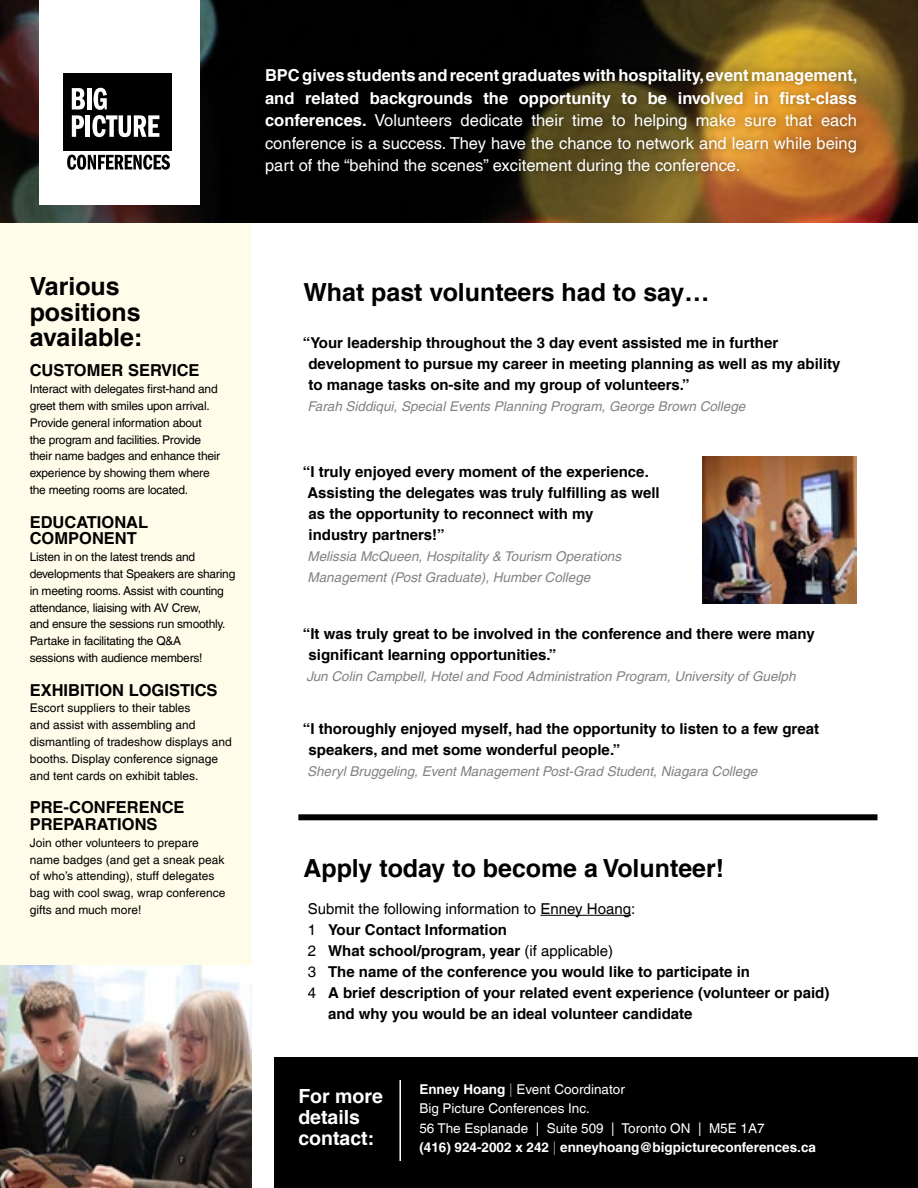
<style>
.page{position:relative;width:918px;height:1188px;background:#fff}
.page>*{position:absolute;margin:0;border:0;box-sizing:border-box;transform-origin:0 0}
.t1{font:700 24.9px/25.3px "Helvetica LT Com";color:#000}
.t2{font:700 19.5px/21px "Helvetica LT Com";color:#fff}
.t3{font:16.5px/22.5px "Helvetica LT Com";color:#fff;text-align:justify}
.t4{font:700 16.5px/16.8px "Helvetica LT Com";color:#000}
.t5{font:700 15px/21px "Helvetica LT Com";color:#000}
.t6{font:15px "Helvetica LT Com";color:#000}
.t7{font:italic 13.5px/21px "Helvetica LT Com";color:#808285}
.t8{font:13.5px/19.5px "Helvetica LT Com";color:#fff}
.t9{font:12px/16.8px "Helvetica LT Com";letter-spacing:-.02em;color:#000}
.t10{font:12px/16.8px "Helvetica LT Com";color:#000}
.s1{font-weight:700}
.s2{font-weight:400}
.s3{color:#939598}
</style>
<div class="page">
<div style="left:0;top:148px;width:252px;height:1040px;background:#fffde9"></div>
<img style="left:0;top:0;width:918px;height:222px">
<div style="left:39px;top:0;width:161px;height:204px;background:#fff"></div>
<div style="left:274px;top:1057px;width:644px;height:131px;background:#000"></div>
<hr style="left:399px;top:1080px;width:2px;height:81px;background:#fff">
<hr style="left:540px;top:915px;width:91px;height:1px;background:#000">
<div style="left:298px;top:814px;width:579px;height:6px;background:#000"></div>
<img style="left:0;top:966px;width:252px;height:222px">
<img style="left:702px;top:457px;width:154px;height:146px">
<div style="left:64px;top:73px;width:108px;height:78px;background:#000"></div>
<hr style="left:87px;top:88px;width:4px;height:22px;background:#fff">
<svg style="left:72px;top:88px;width:13px;height:49px"></svg>
<hr style="left:86px;top:115px;width:4px;height:22px;background:#fff">
<svg style="left:92px;top:88px;width:67px;height:49px"></svg>
<svg style="left:67px;top:155px;width:103px;height:15px"></svg>
<div style="left:258px;top:63px;width:608px;height:120px;background:#000;opacity:.35"></div>
<p class="t3" style="left:265px;top:64px;width:594px"><span class="s1">BPC gives students and recent graduates with hospitality, event management, and related backgrounds the opportunity to be involved in first-class conferences.</span> Volunteers dedicate their time to helping make sure that each conference is a success. They have the chance to network and learn while being part of the “behind the scenes” excitement during the conference.</p>
<h1 class="t1" style="left:30px;top:274px;width:114px">Various positions available:</h1>
<p class="t4" style="left:30px;top:362px;width:171px">CUSTOMER SERVICE</p>
<p class="t9" style="left:30px;top:381px;width:192px">Interact with delegates first-hand and greet them with smiles upon arrival.<br>Provide general information about the program and facilities. Provide their name badges and enhance their experience by showing them where the meeting rooms are located.</p>
<p class="t4" style="left:30px;top:513px;width:120px">EDUCATIONAL<br>COMPONENT</p>
<p class="t9" style="left:30px;top:549px;width:207px">Listen in on the latest trends and developments that Speakers are sharing in meeting rooms. Assist with counting attendance, liaising with AV Crew,<br>and ensure the sessions run smoothly.<br>Partake in facilitating the Q&amp;A<br>sessions with audience members!</p>
<p class="t4" style="left:30px;top:681px;width:189px">EXHIBITION LOGISTICS</p>
<p class="t10" style="left:30px;top:700px;width:204px">Escort suppliers to their tables<br>and assist with assembling and dismantling of tradeshow displays and booths. Display conference signage and tent cards on exhibit tables.</p>
<p class="t4" style="left:30px;top:799px;width:156px">PRE-CONFERENCE<br>PREPARATIONS</p>
<p class="t10" style="left:30px;top:834px;width:197px">Join other volunteers to prepare name badges (and get a sneak peak of who’s attending), stuff delegates bag with cool swag, wrap conference gifts and much more!</p>
<h1 class="t1" style="left:303px;top:280px;width:408px">What past volunteers had to say…</h1>
<p class="t5" style="left:308px;top:333px;width:534px;text-indent:-6px">“Your leadership throughout the 3 day event assisted me in further development to pursue my career in meeting planning as well as my ability to manage tasks on-site and my group of volunteers.”</p>
<p class="t7" style="left:307px;top:396px;width:440px">Farah Siddiqui, Special Events Planning Program, George Brown College</p>
<p class="t5" style="left:303px;top:461px;width:358px">“I truly enjoyed every moment of the experience.<br>Assisting the delegates was truly fulfilling as well as the opportunity to reconnect with my<br>industry partners!”</p>
<p class="t7" style="left:308px;top:546px;width:315px">Melissia McQueen, Hospitality &amp; Tourism Operations<br>Management (Post Graduate), Humber College</p>
<p class="t5" style="left:309px;top:623px;width:508px;text-indent:-6px">“It was truly great to be involved in the conference and there were many significant learning opportunities.”</p>
<p class="t7" style="left:306px;top:665px;width:491px">Jun Colin Campbell, Hotel and Food Administration Program, University of Guelph</p>
<p class="t5" style="left:309px;top:718px;width:512px;text-indent:-6px">“I thoroughly enjoyed myself, had the opportunity to listen to a few great speakers, and met some wonderful people.”</p>
<p class="t7" style="left:307px;top:761px;width:452px">Sheryl Bruggeling, Event Management Post-Grad Student, Niagara College</p>
<h1 class="t1" style="left:303px;top:855px;width:422px">Apply today to become a Volunteer!</h1>
<p class="t6" style="left:308px;top:900px;width:329px">Submit the following information to Enney Hoang:</p>
<p class="t5" style="left:308px;top:919px;width:201px"><span class="s2">1</span> Your Contact Information</p>
<p class="t5" style="left:308px;top:940px;width:307px"><span class="s2">2</span> What school/program, year <span class="s2">(if applicable)</span></p>
<p class="t5" style="left:308px;top:961px;width:444px"><span class="s2">3</span> The name of the conference you would like to participate in</p>
<p class="t5" style="left:308px;top:982px;width:523px"><span class="s2">4</span> A brief description of your related event experience (volunteer or paid)</p>
<p class="t5" style="left:328px;top:1003px;width:366px">and why you would be an ideal volunteer candidate</p>
<h2 class="t2" style="left:298px;top:1085px;width:86px">For more details contact:</h2>
<p class="t8" style="left:419px;top:1079px;width:398px"><span class="s1">Enney Hoang</span> <span class="s3">|</span> Event Coordinator<br>Big Picture Conferences Inc.<br>56 The Esplanade | Suite 509 | Toronto ON | M5E 1A7<br><span class="s1">(416) 924-2002 x 242</span> <span class="s3">|</span> <span class="s1">enneyhoang@bigpictureconferences.ca</span></p>
</div>
